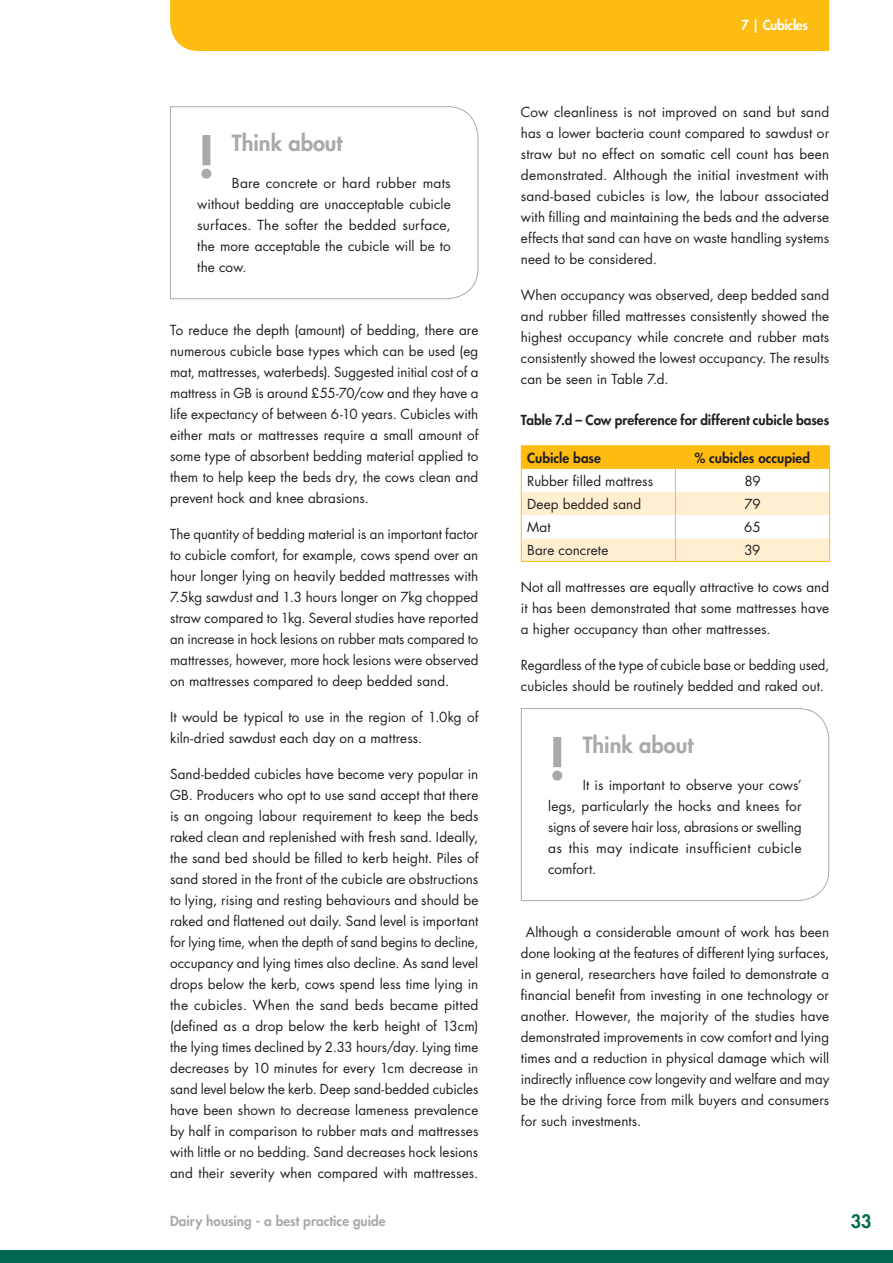
<style>
.page{position:relative;width:893px;height:1263px;background:#fff}
.page>*{position:absolute;margin:0;border:0;box-sizing:border-box;transform-origin:0 0}
.t1{font:800 56.4px "Futura Std";color:#a7a9ac}
.t2{font:800 21.75px "Futura Std";color:#a7a9ac}
.t3{font:800 18px "Futura Std";color:#006a51}
.t4{font:13.5px/21px "Futura Std";letter-spacing:.005em;color:#231f20;text-align:justify}
.t5{font:800 13.5px "Futura Std";letter-spacing:.005em;color:#231f20}
.t6{font:800 13.5px "Futura Std";letter-spacing:.005em;color:#a7a9ac}
.t7{font:800 13.5px "Futura Std";letter-spacing:-.025em;color:#fff}
</style>
<div class="page">
<div style="left:0;top:1250px;width:893px;height:13px;background:#006a51"></div>
<div style="left:170px;top:0;width:659px;height:51px;background:#febc11"></div>
<svg style="left:170px;top:106px;width:309px;height:193px"></svg>
<hr style="left:521px;top:445px;width:154px;height:1px;background:#febc11">
<hr style="left:675px;top:445px;width:155px;height:1px;background:#febc11">
<svg style="left:521px;top:446px;width:309px;height:115px"></svg>
<hr style="left:521px;top:561px;width:154px;height:1px;background:#febc11">
<hr style="left:675px;top:561px;width:155px;height:1px;background:#febc11">
<svg style="left:520px;top:708px;width:310px;height:193px"></svg>
<h1 class="t1" style="left:197px;top:121px;width:20px">!</h1>
<h2 class="t2" style="left:232px;top:130px;width:112px">Think about</h2>
<p class="t4" style="left:197px;top:173px;width:255px;text-indent:35px">Bare concrete or hard rubber mats without bedding are unacceptable cubicle surfaces. The softer the bedded surface, the more acceptable the cubicle will be to the cow.</p>
<p class="t4" style="left:170px;top:320px;width:310px">To reduce the depth (amount) of bedding, there are numerous cubicle base types which can be used (eg mat, mattresses, waterbeds). Suggested initial cost of a mattress in GB is around £55-70/cow and they have a life expectancy of between 6-10 years. Cubicles with either mats or mattresses require a small amount of some type of absorbent bedding material applied to them to help keep the beds dry, the cows clean and prevent hock and knee abrasions.</p>
<p class="t4" style="left:170px;top:524px;width:310px">The quantity of bedding material is an important factor to cubicle comfort, for example, cows spend over an hour longer lying on heavily bedded mattresses with 7.5kg sawdust and 1.3 hours longer on 7kg chopped straw compared to 1kg. Several studies have reported an increase in hock lesions on rubber mats compared to mattresses, however, more hock lesions were observed on mattresses compared to deep bedded sand.</p>
<p class="t4" style="left:170px;top:706px;width:310px">It would be typical to use in the region of 1.0kg of kiln-dried sawdust each day on a mattress.</p>
<p class="t4" style="left:170px;top:763px;width:310px">Sand-bedded cubicles have become very popular in GB. Producers who opt to use sand accept that there is an ongoing labour requirement to keep the beds raked clean and replenished with fresh sand. Ideally, the sand bed should be filled to kerb height. Piles of sand stored in the front of the cubicle are obstructions to lying, rising and resting behaviours and should be raked and flattened out daily. Sand level is important for lying time, when the depth of sand begins to decline, occupancy and lying times also decline. As sand level drops below the kerb, cows spend less time lying in the cubicles. When the sand beds became pitted (defined as a drop below the kerb height of 13cm) the lying times declined by 2.33 hours/day. Lying time decreases by 10 minutes for every 1cm decrease in sand level below the kerb. Deep sand-bedded cubicles have been shown to decrease lameness prevalence by half in comparison to rubber mats and mattresses with little or no bedding. Sand decreases hock lesions and their severity when compared with mattresses.</p>
<p class="t7" style="left:741px;top:16px;width:68px">7 | Cubicles</p>
<p class="t4" style="left:521px;top:102px;width:310px">Cow cleanliness is not improved on sand but sand has a lower bacteria count compared to sawdust or straw but no effect on somatic cell count has been demonstrated. Although the initial investment with sand-based cubicles is low, the labour associated with filling and maintaining the beds and the adverse effects that sand can have on waste handling systems need to be considered.</p>
<p class="t4" style="left:521px;top:285px;width:310px">When occupancy was observed, deep bedded sand and rubber filled mattresses consistently showed the highest occupancy while concrete and rubber mats consistently showed the lowest occupancy. The results can be seen in Table 7.d.</p>
<p class="t5" style="left:521px;top:411px;width:310px">Table 7.d – Cow preference for different cubicle bases</p>
<p class="t5" style="left:527px;top:449px;width:75px">Cubicle base</p>
<p class="t5" style="left:695px;top:449px;width:117px">% cubicles occupied</p>
<p class="t4" style="left:527px;top:471px;width:127px">Rubber filled mattress</p>
<p class="t4" style="left:744px;top:471px;width:18px">89</p>
<p class="t4" style="left:527px;top:494px;width:115px">Deep bedded sand</p>
<p class="t4" style="left:744px;top:494px;width:18px">79</p>
<p class="t4" style="left:527px;top:517px;width:25px">Mat</p>
<p class="t4" style="left:744px;top:517px;width:18px">65</p>
<p class="t4" style="left:527px;top:540px;width:83px">Bare concrete</p>
<p class="t4" style="left:744px;top:540px;width:18px">39</p>
<p class="t4" style="left:521px;top:576px;width:310px">Not all mattresses are equally attractive to cows and it has been demonstrated that some mattresses have a higher occupancy than other mattresses.</p>
<p class="t4" style="left:521px;top:654px;width:310px">Regardless of the type of cubicle base or bedding used, cubicles should be routinely bedded and raked out.</p>
<h1 class="t1" style="left:548px;top:723px;width:20px">!</h1>
<h2 class="t2" style="left:583px;top:731px;width:112px">Think about</h2>
<p class="t4" style="left:548px;top:774px;width:255px;text-indent:35px">It is important to observe your cows’ legs, particularly the hocks and knees for signs of severe hair loss, abrasions or swelling as this may indicate insufficient cubicle comfort.</p>
<p class="t4" style="left:521px;top:921px;width:310px;text-indent:5px">Although a considerable amount of work has been done looking at the features of different lying surfaces, in general, researchers have failed to demonstrate a financial benefit from investing in one technology or another. However, the majority of the studies have demonstrated improvements in cow comfort and lying times and a reduction in physical damage which will indirectly influence cow longevity and welfare and may be the driving force from milk buyers and consumers for such investments.</p>
<p class="t6" style="left:170px;top:1212px;width:217px">Dairy housing - a best practice guide</p>
<h3 class="t3" style="left:851px;top:1210px;width:22px">33</h3>
</div>
